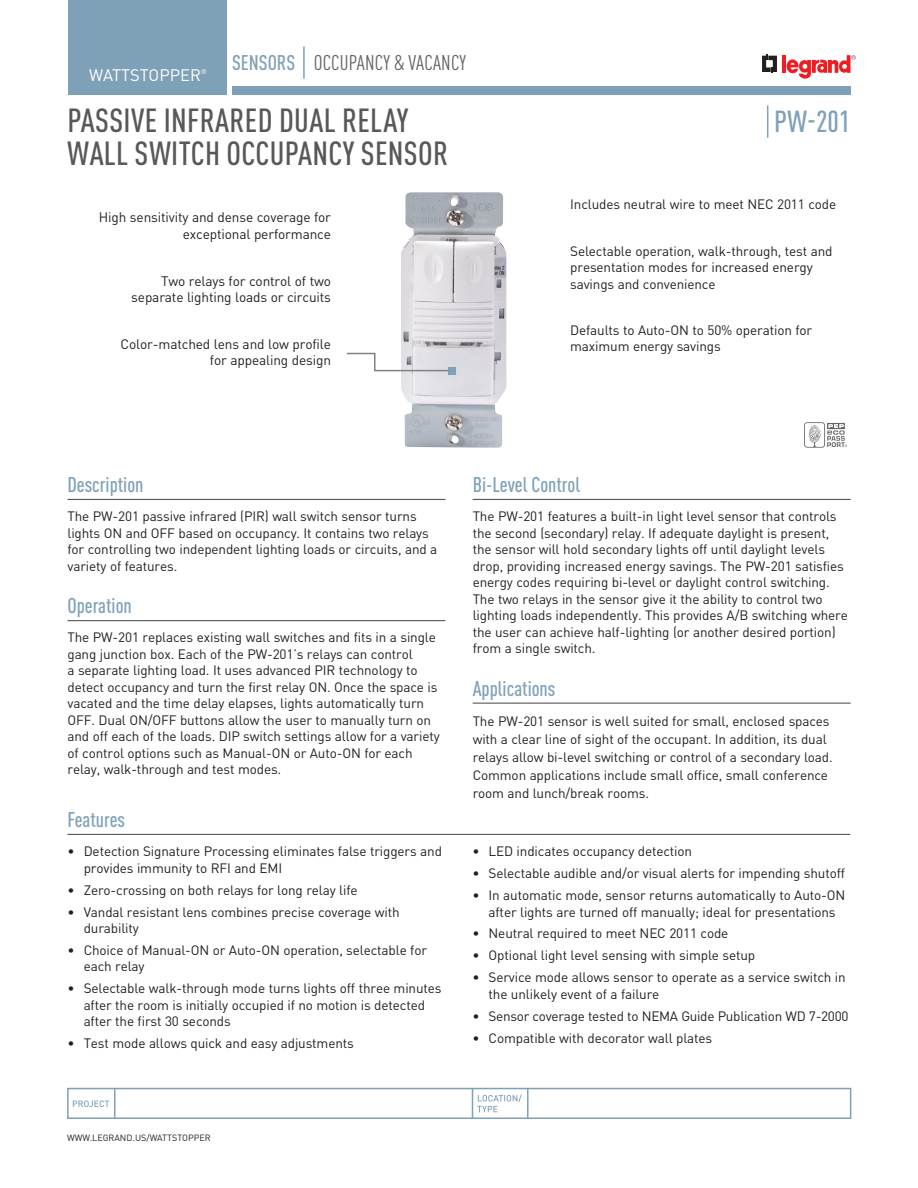
<style>
.page{position:relative;width:918px;height:1188px;background:#fff}
.page>*{position:absolute;margin:0;border:0;box-sizing:border-box;transform-origin:0 0}
.Product_Name{font:500 condensed 33px/33px "DIN Pro";letter-spacing:.01em;color:#57585a}
.Part_No{font:500 condensed 30px "DIN Pro";color:#7ea1b7}
.Underlined_Heads{font:500 condensed 21px "DIN Pro";color:#7ea1b7}
.Grey_Section_Head{font:condensed 21px "DIN Pro";letter-spacing:.01em;color:#636366}
.t1{font:16.5px "DIN Pro";color:#fff}
.Left_Callout{font:13.65px/16.6px "DIN Pro";letter-spacing:-.01em;color:#231f20;text-align:right}
.Text{font:13.5px/16.5px "DIN Pro";letter-spacing:-.01em;color:#231f20}
.Right_Callout{font:13.5px/16.5px "DIN Pro";letter-spacing:-.01em;color:#231f20}
.t2{font:9px "DIN Pro";color:#231f20}
.t3{font:6.9px "DIN Pro";color:#fff}
</style>
<div class="page">
<img style="left:401px;top:192px;width:105px;height:256px">
<svg style="left:762px;top:54px;width:15px;height:19px"></svg>
<hr style="left:782px;top:55px;width:4px;height:18px;background:#ee1d23">
<svg style="left:787px;top:55px;width:69px;height:24px"></svg>
<div style="left:67px;top:1088px;width:784px;height:31px;border:2px solid #7ea1b7"></div>
<hr style="left:114px;top:1089px;width:2px;height:29px;background:#7ea1b7">
<hr style="left:527px;top:1089px;width:2px;height:29px;background:#7ea1b7">
<svg style="left:472px;top:1089px;width:50px;height:29px"></svg>
<svg style="left:73px;top:1101px;width:36px;height:6px"></svg>
<div style="left:68px;top:0;width:159px;height:95px;background:#7ea1b7"></div>
<div style="left:232px;top:86px;width:618px;height:9px;background:#7ea1b7"></div>
<hr style="left:303px;top:46px;width:2px;height:33px;background:#7ea1b7">
<hr style="left:68px;top:499px;width:378px;height:1px;background:#57585a">
<hr style="left:68px;top:620px;width:378px;height:1px;background:#57585a">
<hr style="left:473px;top:499px;width:378px;height:1px;background:#57585a">
<hr style="left:473px;top:703px;width:378px;height:1px;background:#57585a">
<hr style="left:767px;top:106px;width:1px;height:32px;background:#7ea1b7">
<div style="left:449px;top:367px;width:7px;height:7px;background:#7ea1b7"></div>
<svg style="left:346px;top:352px;width:104px;height:20px"></svg>
<hr style="left:68px;top:834px;width:782px;height:1px;background:#57585a">
<svg style="left:804px;top:422px;width:43px;height:26px"></svg>
<p class="t1" style="left:89px;top:64px;width:113px">WATTSTOPPER</p>
<p class="t3" style="left:201px;top:67px;width:8px">®</p>
<h3 class="Underlined_Heads" style="left:232px;top:50px;width:65px">SENSORS</h3>
<p class="Grey_Section_Head" style="left:314px;top:50px;width:154px">OCCUPANCY &amp; VACANCY</p>
<p class="Product_Name" style="left:68px;top:104px;width:382px">PASSIVE INFRARED DUAL RELAY<br>WALL SWITCH OCCUPANCY SENSOR</p>
<p class="Part_No" style="left:774px;top:103px;width:78px">PW-201</p>
<p class="Left_Callout" style="left:99px;top:209px;width:234px">High sensitivity and dense coverage for exceptional performance</p>
<p class="Left_Callout" style="left:131px;top:272px;width:201px">Two relays for control of two separate lighting loads or circuits</p>
<p class="Left_Callout" style="left:121px;top:335px;width:212px">Color-matched lens and low profile for appealing design</p>
<p class="Right_Callout" style="left:570px;top:196px;width:268px">Includes neutral wire to meet NEC 2011 code</p>
<p class="Right_Callout" style="left:570px;top:242px;width:264px">Selectable operation, walk-through, test and presentation modes for increased energy savings and convenience</p>
<p class="Right_Callout" style="left:570px;top:321px;width:243px">Defaults to Auto-ON to 50% operation for maximum energy savings</p>
<p class="Underlined_Heads" style="left:68px;top:472px;width:78px">Description</p>
<p class="Text" style="left:68px;top:507px;width:371px">The PW-201 passive infrared (PIR) wall switch sensor turns lights ON and OFF based on occupancy. It contains two relays for controlling two independent lighting loads or circuits, and a variety of features.</p>
<p class="Underlined_Heads" style="left:68px;top:593px;width:66px">Operation</p>
<p class="Text" style="left:68px;top:629px;width:374px">The PW-201 replaces existing wall switches and fits in a single gang junction box. Each of the PW-201’s relays can control<br>a separate lighting load. It uses advanced PIR technology to detect occupancy and turn the first relay ON. Once the space is vacated and the time delay elapses, lights automatically turn OFF. Dual ON/OFF buttons allow the user to manually turn on and off each of the loads. DIP switch settings allow for a variety of control options such as Manual-ON or Auto-ON for each relay, walk-through and test modes.</p>
<p class="Underlined_Heads" style="left:68px;top:807px;width:59px">Features</p>
<p class="Text" style="left:84px;top:843px;width:360px;text-indent:-16px">• Detection Signature Processing eliminates false triggers and provides immunity to RFI and EMI</p>
<p class="Text" style="left:68px;top:881px;width:292px">• Zero-crossing on both relays for long relay life</p>
<p class="Text" style="left:84px;top:903px;width:317px;text-indent:-16px">• Vandal resistant lens combines precise coverage with durability</p>
<p class="Text" style="left:84px;top:941px;width:345px;text-indent:-16px">• Choice of Manual-ON or Auto-ON operation, selectable for each relay</p>
<p class="Text" style="left:84px;top:980px;width:359px;text-indent:-16px">• Selectable walk-through mode turns lights off three minutes after the room is initially occupied if no motion is detected after the first 30 seconds</p>
<p class="Text" style="left:68px;top:1035px;width:288px">• Test mode allows quick and easy adjustments</p>
<p class="Underlined_Heads" style="left:473px;top:472px;width:109px">Bi-Level Control</p>
<p class="Text" style="left:473px;top:507px;width:377px">The PW-201 features a built-in light level sensor that controls the second (secondary) relay. If adequate daylight is present, the sensor will hold secondary lights off until daylight levels drop, providing increased energy savings. The PW-201 satisfies energy codes requiring bi-level or daylight control switching.<br>The two relays in the sensor give it the ability to control two lighting loads independently. This provides A/B switching where the user can achieve half-lighting (or another desired portion) from a single switch.</p>
<p class="Underlined_Heads" style="left:473px;top:676px;width:84px">Applications</p>
<p class="Text" style="left:473px;top:712px;width:362px;line-height:18px">The PW-201 sensor is well suited for small, enclosed spaces with a clear line of sight of the occupant. In addition, its dual relays allow bi-level switching or control of a secondary load.<br>Common applications include small office, small conference room and lunch/break rooms.</p>
<p class="Text" style="left:472px;top:843px;width:221px">• LED indicates occupancy detection</p>
<p class="Text" style="left:472px;top:864px;width:374px">• Selectable audible and/or visual alerts for impending shutoff</p>
<p class="Text" style="left:472px;top:886px;width:375px;text-align:center">• In automatic mode, sensor returns automatically to Auto-ON after lights are turned off manually; ideal for presentations</p>
<p class="Text" style="left:472px;top:925px;width:258px">• Neutral required to meet NEC 2011 code</p>
<p class="Text" style="left:472px;top:947px;width:284px">• Optional light level sensing with simple setup</p>
<p class="Text" style="left:489px;top:969px;width:359px;text-indent:-16px">• Service mode allows sensor to operate as a service switch in the unlikely event of a failure</p>
<p class="Text" style="left:472px;top:1007px;width:378px">• Sensor coverage tested to NEMA Guide Publication WD 7-2000</p>
<p class="Text" style="left:472px;top:1029px;width:241px">• Compatible with decorator wall plates</p>
<p class="t2" style="left:67px;top:1132px;width:145px">WWW.LEGRAND.US/WATTSTOPPER</p>
</div>
